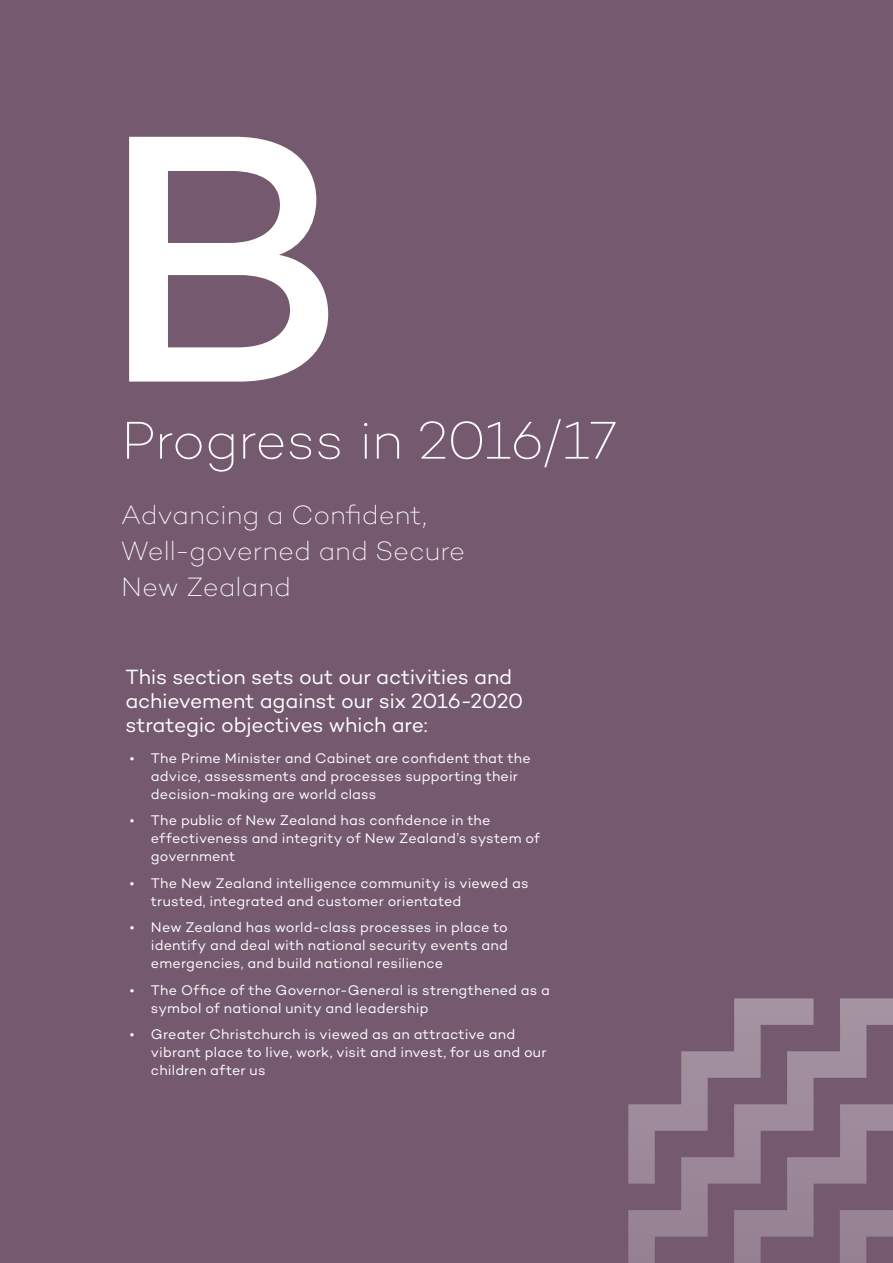
<style>
.page{position:relative;width:893px;height:1263px;background:#755a6f}
.page>*{position:absolute;margin:0;border:0;box-sizing:border-box;transform-origin:0 0}
.t1{font:500 360px "Campton";color:#fff}
.t2{font:200 54px "Campton";letter-spacing:-.015em;color:#fff}
.t3{font:200 27px/36px "Campton";color:#fff}
.t4{font:21px/24px "Campton";letter-spacing:-.01em;color:#fff}
.t5{font:14.25px/18px "Campton";letter-spacing:.015em;color:#fff}
</style>
<div class="page">
<svg style="left:628px;top:998px;width:265px;height:265px"></svg>
<h1 class="t1" style="left:100px;top:32px;width:248px">B</h1>
<h2 class="t2" style="left:121px;top:407px;width:497px">Progress in 2016/17</h2>
<h3 class="t3" style="left:121px;top:497px;width:346px">Advancing a Confident,<br>Well-governed and Secure<br>New Zealand</h3>
<h3 class="t4" style="left:125px;top:665px;width:399px">This section sets out our activities and achievement against our six 2016-2020 strategic objectives which are:</h3>
<p class="t5" style="left:151px;top:749px;width:381px;text-indent:-21px">• The Prime Minister and Cabinet are confident that the advice, assessments and processes supporting their decision-making are world class</p>
<p class="t5" style="left:151px;top:811px;width:391px;text-indent:-21px">• The public of New Zealand has confidence in the effectiveness and integrity of New Zealand’s system of government</p>
<p class="t5" style="left:151px;top:874px;width:379px;text-indent:-21px">• The New Zealand intelligence community is viewed as trusted, integrated and customer orientated</p>
<p class="t5" style="left:151px;top:918px;width:359px;text-align:justify;text-indent:-21px">• New Zealand has world-class processes in place to identify and deal with national security events and emergencies, and build national resilience</p>
<p class="t5" style="left:151px;top:981px;width:401px;text-indent:-21px">• The Office of the Governor-General is strengthened as a symbol of national unity and leadership</p>
<p class="t5" style="left:151px;top:1025px;width:397px;text-indent:-21px">• Greater Christchurch is viewed as an attractive and vibrant place to live, work, visit and invest, for us and our children after us</p>
</div>
